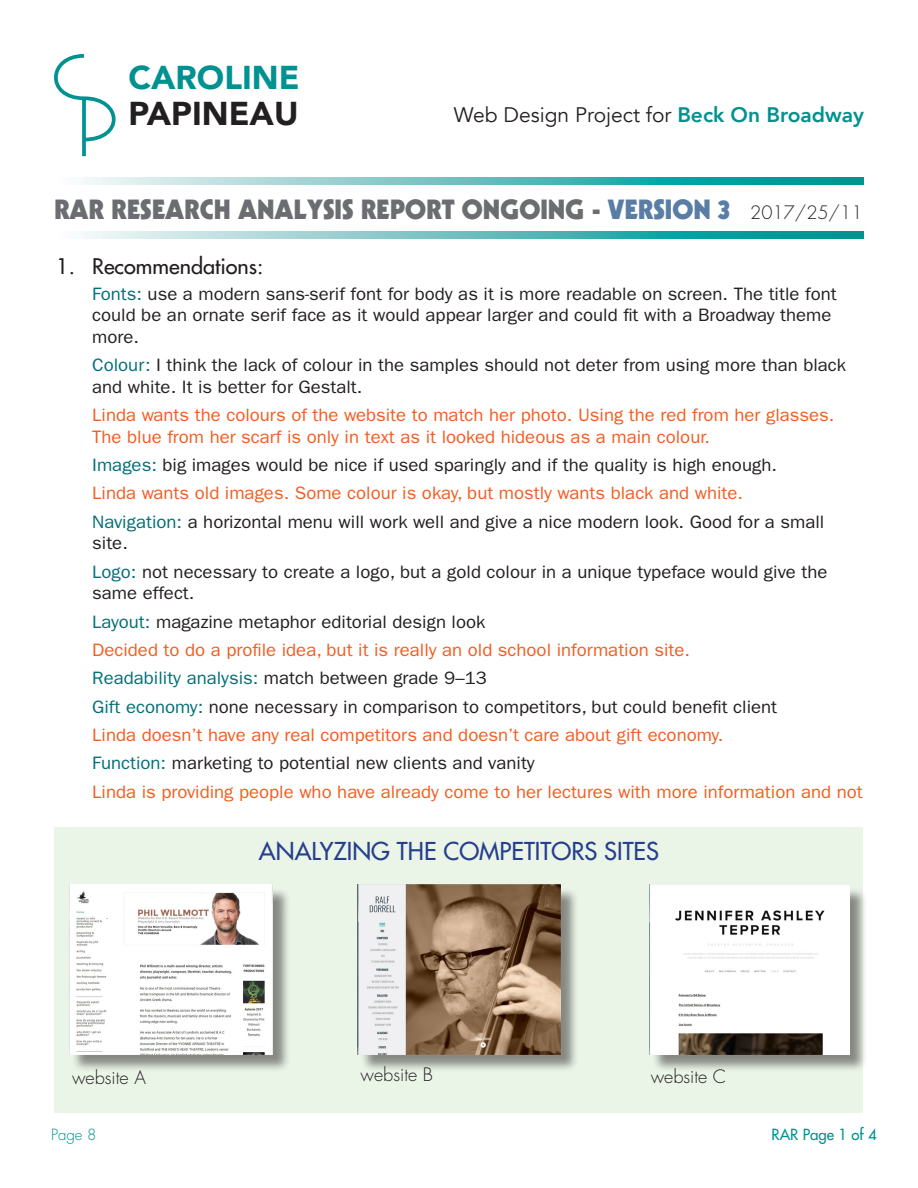
<style>
.page{position:relative;width:918px;height:1188px;background:#fff}
.page>*{position:absolute;margin:0;border:0;box-sizing:border-box;transform-origin:0 0}
.t1{font:900 33px "Avenir";color:#009290}
.t2{font:900 33px "Avenir";color:#231f20}
.t3{font:900 27px "Kabel LT Std";color:#6c6d70}
.body{font:500 24px "Futura Std";color:#253f8e}
.t4{font:21px "Avenir";color:#231f20}
.body-2{font:500 21px "Futura Std";color:#231f20}
.body-3{font:18px/21.6px "ITC Franklin Gothic Std";color:#231f20}
.body-4{font:18px/21.6px "ITC Franklin Gothic Std";color:#f25d21}
.t5{font:300 18px "Futura Std";color:#231f20}
.t6{font:500 15px "Futura Std";color:#009290}
.t7{font:300 15px "Futura Std";color:#009290}
.s1{font-weight:800;color:#009290}
.s2{color:#597da5}
.s3{font-family:"Futura Std";font-weight:300;font-size:18px;color:#231f20}
.s4{color:#006f78}
</style>
<div class="page">
<svg style="left:54px;top:54px;width:62px;height:103px"></svg>
<svg style="left:83px;top:178px;width:781px;height:6px;background:#66bfbf"></svg>
<svg style="left:83px;top:231px;width:781px;height:7px;background:#66bfbf"></svg>
<div style="left:55px;top:827px;width:808px;height:286px;background:#eaf4e7"></div>
<div style="left:651px;top:887px;width:217px;height:186px;background:#231f20;opacity:.5"></div>
<img style="left:649px;top:885px;width:200px;height:169px">
<div style="left:71px;top:887px;width:219px;height:186px;background:#231f20;opacity:.5"></div>
<img style="left:69px;top:885px;width:203px;height:169px">
<div style="left:360px;top:887px;width:219px;height:186px;background:#231f20;opacity:.5"></div>
<img style="left:358px;top:885px;width:202px;height:169px">
<h1 class="t1" style="left:129px;top:50px;width:173px">CAROLINE</h1>
<h1 class="t2" style="left:129px;top:86px;width:171px">PAPINEAU</h1>
<p class="t4" style="left:454px;top:102px;width:412px">Web Design Project for <span class="s1">Beck On Broadway</span></p>
<h2 class="t3" style="left:54px;top:192px;width:810px">RAR RESEARCH ANALYSIS REPORT ONGOING - <span class="s2">VERSION 3</span> <span class="s3">2017/25/11</span></h2>
<p class="body-2" style="left:56px;top:253px;width:209px">1. Recommendations:</p>
<p class="body-3" style="left:92px;top:283px;width:746px"><span class="s4">Fonts:</span> use a modern sans-serif font for body as it is more readable on screen. The title font could be an ornate serif face as it would appear larger and could fit with a Broadway theme more.</p>
<p class="body-3" style="left:92px;top:354px;width:755px"><span class="s4">Colour:</span> I think the lack of colour in the samples should not deter from using more than black and white. It is better for Gestalt.</p>
<p class="body-4" style="left:92px;top:404px;width:744px">Linda wants the colours of the website to match her photo. Using the red from her glasses.<br>The blue from her scarf is only in text as it looked hideous as a main colour.</p>
<p class="body-3" style="left:92px;top:454px;width:686px"><span class="s4">Images:</span> big images would be nice if used sparingly and if the quality is high enough.</p>
<p class="body-4" style="left:92px;top:483px;width:652px">Linda wants old images. Some colour is okay, but mostly wants black and white.</p>
<p class="body-3" style="left:92px;top:511px;width:734px"><span class="s4">Navigation:</span> a horizontal menu will work well and give a nice modern look. Good for a small site.</p>
<p class="body-3" style="left:92px;top:561px;width:737px"><span class="s4">Logo:</span> not necessary to create a logo, but a gold colour in a unique typeface would give the same effect.</p>
<p class="body-3" style="left:92px;top:611px;width:395px"><span class="s4">Layout:</span> magazine metaphor editorial design look</p>
<p class="body-4" style="left:92px;top:639px;width:599px">Decided to do a profile idea, but it is really an old school information site.</p>
<p class="body-3" style="left:92px;top:668px;width:396px"><span class="s4">Readability analysis:</span> match between grade 9–13</p>
<p class="body-3" style="left:92px;top:696px;width:686px"><span class="s4">Gift economy:</span> none necessary in comparison to competitors, but could benefit client</p>
<p class="body-4" style="left:92px;top:724px;width:633px">Linda doesn’t have any real competitors and doesn’t care about gift economy.</p>
<p class="body-3" style="left:92px;top:753px;width:444px"><span class="s4">Function:</span> marketing to potential new clients and vanity</p>
<p class="body-4" style="left:92px;top:781px;width:772px">Linda is providing people who have already come to her lectures with more information and not</p>
<p class="body" style="left:259px;top:836px;width:402px">ANALYZING THE COMPETITORS SITES</p>
<p class="t5" style="left:72px;top:1066px;width:75px">website A</p>
<p class="t5" style="left:361px;top:1063px;width:74px">website B</p>
<p class="t5" style="left:651px;top:1066px;width:77px">website C</p>
<p class="t7" style="left:51px;top:1125px;width:47px">Page 8</p>
<p class="t6" style="left:772px;top:1125px;width:107px">RAR Page 1 of 4</p>
</div>
